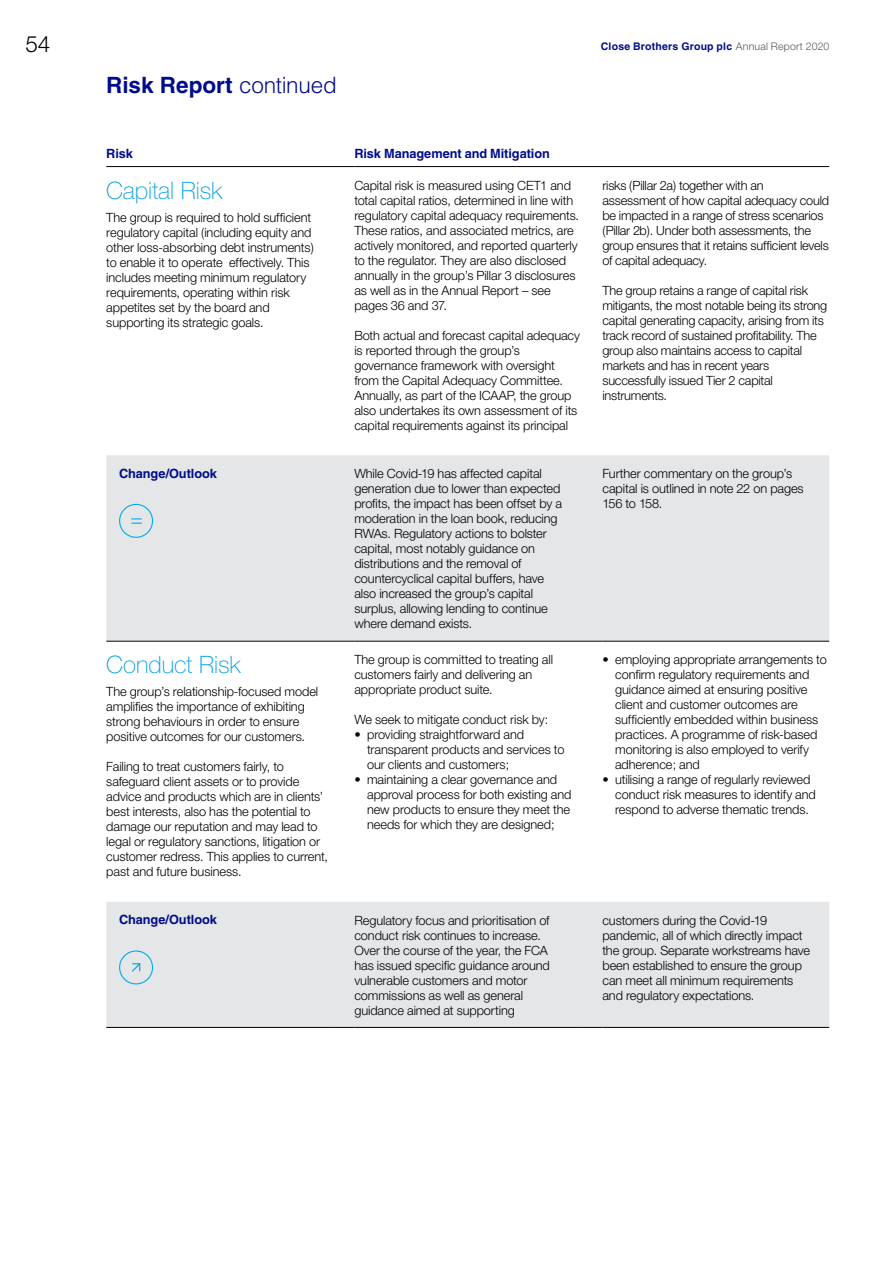
<style>
.page{position:relative;width:893px;height:1263px;background:#fff}
.page>*{position:absolute;margin:0;border:0;box-sizing:border-box;transform-origin:0 0}
.t1{font:100 24px "Helvetica Neue";letter-spacing:-.005em;color:#009fe3}
.t2{font:700 22.5px "Helvetica";color:#000c8c}
.t3{font:300 22.5px "Helvetica Neue";color:#000}
.t4{font:300 12.75px/15px "Helvetica Neue";letter-spacing:-.01em;color:#000}
.t5{font:700 12.75px "Helvetica";letter-spacing:-.005em;color:#000c8c}
.t6{font:700 10.5px "Helvetica";letter-spacing:.02em;color:#000c8c}
.s1{font-family:"Helvetica Neue";font-weight:300;color:#575756}
.s2{font-weight:300}
</style>
<div class="page">
<hr style="left:106px;top:166px;width:227px;height:1px;background:#000">
<svg style="left:333px;top:166px;width:21px;height:1px"></svg>
<hr style="left:354px;top:166px;width:475px;height:1px;background:#000">
<div style="left:106px;top:455px;width:723px;height:186px;background:#e4e6e7"></div>
<div style="left:119px;top:504px;width:34px;height:34px;border:1px solid #00ace9;border-radius:50%"></div>
<svg style="left:131px;top:518px;width:11px;height:6px"></svg>
<div style="left:106px;top:902px;width:723px;height:125px;background:#e4e6e7"></div>
<hr style="left:106px;top:641px;width:227px;height:1px;background:#000">
<svg style="left:333px;top:641px;width:21px;height:1px"></svg>
<hr style="left:354px;top:641px;width:227px;height:1px;background:#000">
<svg style="left:581px;top:641px;width:21px;height:1px"></svg>
<hr style="left:602px;top:641px;width:227px;height:1px;background:#000">
<hr style="left:106px;top:1027px;width:227px;height:1px;background:#000">
<svg style="left:333px;top:1027px;width:21px;height:1px"></svg>
<hr style="left:354px;top:1027px;width:227px;height:1px;background:#000">
<svg style="left:581px;top:1027px;width:21px;height:1px"></svg>
<hr style="left:602px;top:1027px;width:227px;height:1px;background:#000">
<div style="left:119px;top:950px;width:34px;height:34px;border:1px solid #00ace9;border-radius:50%"></div>
<svg style="left:131px;top:962px;width:11px;height:11px"></svg>
<p class="t3" style="left:26px;top:30px;width:26px">54</p>
<p class="t6" style="left:601px;top:39px;width:230px">Close Brothers Group plc <span class="s1">Annual Report 2020</span></p>
<p class="t2" style="left:106px;top:71px;width:232px">Risk Report <span class="s2">continued</span></p>
<p class="t5" style="left:106px;top:146px;width:28px">Risk</p>
<p class="t5" style="left:354px;top:146px;width:197px">Risk Management and Mitigation</p>
<p class="t1" style="left:106px;top:176px;width:117px">Capital Risk</p>
<p class="t4" style="left:106px;top:210px;width:209px">The group is required to hold sufficient regulatory capital (including equity and other loss-absorbing debt instruments) to enable it to operate effectively. This includes meeting minimum regulatory requirements, operating within risk appetites set by the board and supporting its strategic goals.</p>
<p class="t4" style="left:354px;top:177px;width:226px">Capital risk is measured using CET1 and total capital ratios, determined in line with regulatory capital adequacy requirements.<br>These ratios, and associated metrics, are actively monitored, and reported quarterly to the regulator. They are also disclosed annually in the group’s Pillar 3 disclosures as well as in the Annual Report – see pages 36 and 37.</p>
<p class="t4" style="left:354px;top:327px;width:227px">Both actual and forecast capital adequacy is reported through the group’s governance framework with oversight from the Capital Adequacy Committee.<br>Annually, as part of the ICAAP, the group also undertakes its own assessment of its capital requirements against its principal</p>
<p class="t4" style="left:602px;top:177px;width:228px">risks (Pillar 2a) together with an assessment of how capital adequacy could be impacted in a range of stress scenarios (Pillar 2b). Under both assessments, the group ensures that it retains sufficient levels of capital adequacy.</p>
<p class="t4" style="left:602px;top:282px;width:226px">The group retains a range of capital risk mitigants, the most notable being its strong capital generating capacity, arising from its track record of sustained profitability. The group also maintains access to capital markets and has in recent years successfully issued Tier 2 capital instruments.</p>
<p class="t5" style="left:119px;top:465px;width:99px">Change/Outlook</p>
<p class="t4" style="left:354px;top:466px;width:209px">While Covid-19 has affected capital generation due to lower than expected profits, the impact has been offset by a moderation in the loan book, reducing RWAs. Regulatory actions to bolster capital, most notably guidance on distributions and the removal of countercyclical capital buffers, have also increased the group’s capital surplus, allowing lending to continue where demand exists.</p>
<p class="t4" style="left:602px;top:466px;width:203px">Further commentary on the group’s capital is outlined in note 22 on pages<br>156 to 158.</p>
<p class="t1" style="left:106px;top:650px;width:136px">Conduct Risk</p>
<p class="t4" style="left:106px;top:684px;width:213px">The group’s relationship-focused model amplifies the importance of exhibiting strong behaviours in order to ensure positive outcomes for our customers.</p>
<p class="t4" style="left:106px;top:759px;width:223px">Failing to treat customers fairly, to safeguard client assets or to provide advice and products which are in clients’ best interests, also has the potential to damage our reputation and may lead to legal or regulatory sanctions, litigation or customer redress. This applies to current, past and future business.</p>
<p class="t4" style="left:354px;top:652px;width:200px">The group is committed to treating all customers fairly and delivering an appropriate product suite.</p>
<p class="t4" style="left:354px;top:712px;width:195px">We seek to mitigate conduct risk by:</p>
<p class="t4" style="left:367px;top:727px;width:199px;text-indent:-13px">• providing straightforward and transparent products and services to our clients and customers;</p>
<p class="t4" style="left:367px;top:772px;width:206px;text-indent:-13px">• maintaining a clear governance and approval process for both existing and new products to ensure they meet the needs for which they are designed;</p>
<p class="t4" style="left:615px;top:652px;width:213px;text-indent:-13px">• employing appropriate arrangements to confirm regulatory requirements and guidance aimed at ensuring positive client and customer outcomes are sufficiently embedded within business practices. A programme of risk-based monitoring is also employed to verify adherence; and</p>
<p class="t4" style="left:615px;top:772px;width:202px;text-indent:-13px">• utilising a range of regularly reviewed conduct risk measures to identify and respond to adverse thematic trends.</p>
<p class="t5" style="left:119px;top:912px;width:99px">Change/Outlook</p>
<p class="t4" style="left:354px;top:912px;width:197px">Regulatory focus and prioritisation of conduct risk continues to increase.<br>Over the course of the year, the FCA has issued specific guidance around vulnerable customers and motor commissions as well as general guidance aimed at supporting</p>
<p class="t4" style="left:602px;top:912px;width:209px">customers during the Covid-19 pandemic, all of which directly impact the group. Separate workstreams have been established to ensure the group can meet all minimum requirements and regulatory expectations.</p>
</div>
